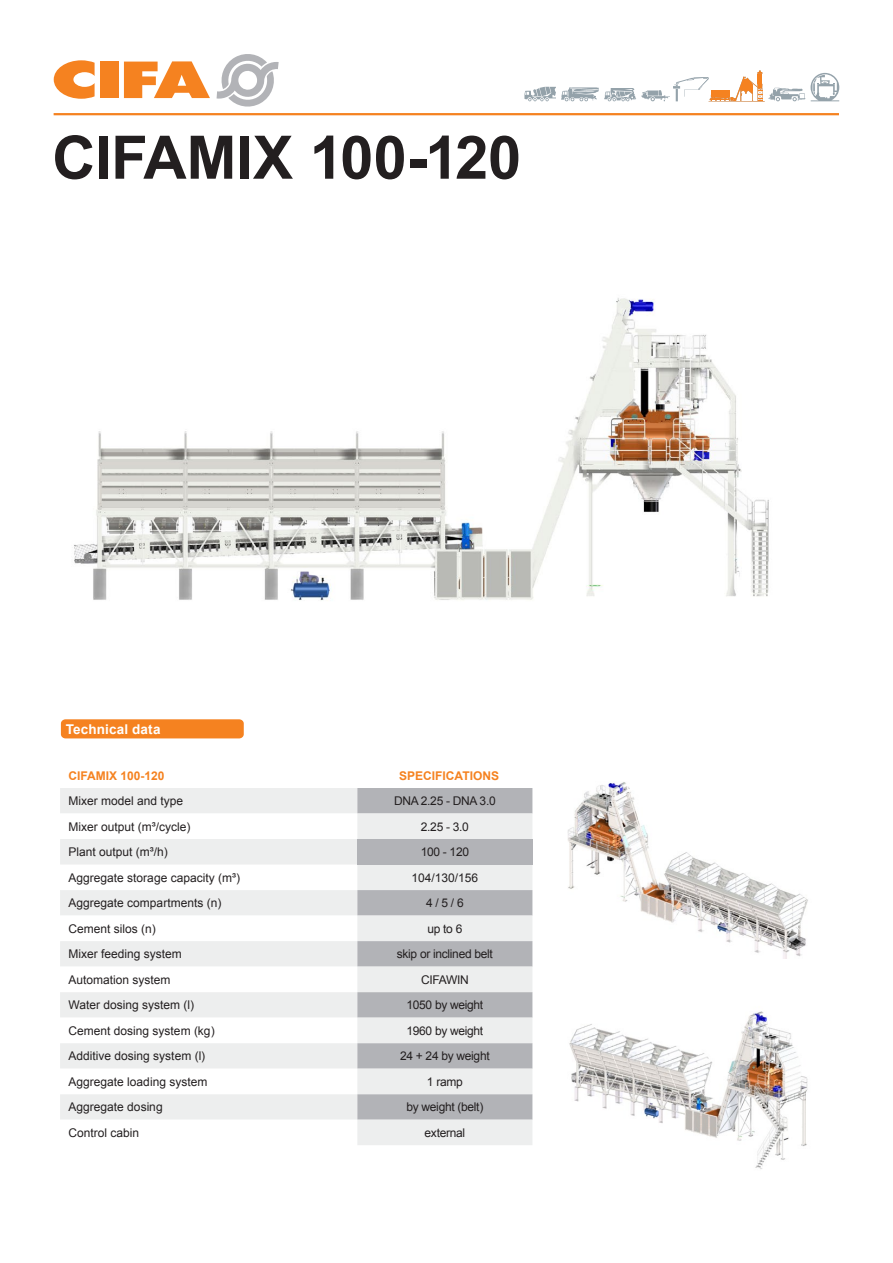
<style>
.page{position:relative;width:893px;height:1263px;background:#fff}
.page>*{position:absolute;margin:0;border:0;box-sizing:border-box;transform-origin:0 0}
.t1{font:700 60px "Arial";letter-spacing:-.005em;color:#231f20}
.t2{font:700 13.5px "Arial";letter-spacing:.015em;color:#fff}
.testi_descrittivi{font:12px "Arial";color:#231f20}
.testi_descrittivi-2{font:12px "Arial";letter-spacing:-.025em;color:#231f20}
.testi_descrittivi-3{font:700 12px "Arial";color:#f58220}
</style>
<div class="page">
<svg style="left:54px;top:60px;width:41px;height:39px"></svg>
<div style="left:100px;top:62px;width:18px;height:36px;background:#f58220"></div>
<svg style="left:124px;top:61px;width:86px;height:37px"></svg>
<svg style="left:217px;top:54px;width:62px;height:53px"></svg>
<hr style="left:54px;top:113px;width:785px;height:2px;background:#f58220">
<div style="left:61px;top:719px;width:183px;height:19px;background:#f58220;border-radius:4px"></div>
<div style="left:60px;top:788px;width:297px;height:25px;background:#edeeee"></div>
<div style="left:357px;top:788px;width:175px;height:25px;background:#b2b3b7"></div>
<svg style="left:60px;top:813px;width:472px;height:332px;fill:#edeeee"></svg>
<div style="left:357px;top:839px;width:175px;height:25px;background:#b2b3b7"></div>
<svg style="left:524px;top:87px;width:112px;height:14px"></svg>
<svg style="left:811px;top:73px;width:28px;height:28px"></svg>
<svg style="left:642px;top:70px;width:163px;height:31px"></svg>
<img style="left:74px;top:298px;width:695px;height:303px">
<img style="left:567px;top:782px;width:241px;height:177px">
<img style="left:569px;top:1011px;width:239px;height:158px">
<p class="t1" style="left:52px;top:118px;width:471px">CIFAMIX 100-120</p>
<p class="t2" style="left:66px;top:720px;width:96px">Technical data</p>
<p class="testi_descrittivi-3" style="left:69px;top:767px;width:98px">CIFAMIX 100-120</p>
<p class="testi_descrittivi-3" style="left:399px;top:767px;width:101px">SPECIFICATIONS</p>
<p class="testi_descrittivi" style="left:69px;top:793px;width:116px">Mixer model and type</p>
<p class="testi_descrittivi" style="left:394px;top:793px;width:103px">DNA 2.25 - DNA 3.0</p>
<p class="testi_descrittivi" style="left:69px;top:818px;width:124px">Mixer output (m³/cycle)</p>
<p class="testi_descrittivi" style="left:421px;top:818px;width:49px">2.25 - 3.0</p>
<p class="testi_descrittivi" style="left:69px;top:844px;width:101px">Plant output (m³/h)</p>
<p class="testi_descrittivi" style="left:421px;top:844px;width:50px">100 - 120</p>
<p class="testi_descrittivi" style="left:69px;top:869px;width:173px">Aggregate storage capacity (m³)</p>
<p class="testi_descrittivi" style="left:411px;top:869px;width:68px">104/130/156</p>
<p class="testi_descrittivi" style="left:69px;top:895px;width:154px">Aggregate compartments (n)</p>
<p class="testi_descrittivi" style="left:426px;top:895px;width:39px">4 / 5 / 6</p>
<p class="testi_descrittivi" style="left:69px;top:921px;width:89px">Cement silos (n)</p>
<p class="testi_descrittivi" style="left:427px;top:921px;width:36px">up to 6</p>
<p class="testi_descrittivi" style="left:69px;top:946px;width:115px">Mixer feeding system</p>
<p class="testi_descrittivi-2" style="left:397px;top:946px;width:98px">skip or inclined belt</p>
<p class="testi_descrittivi" style="left:69px;top:972px;width:104px">Automation system</p>
<p class="testi_descrittivi-2" style="left:421px;top:972px;width:49px">CIFAWIN</p>
<p class="testi_descrittivi" style="left:69px;top:997px;width:127px">Water dosing system (l)</p>
<p class="testi_descrittivi-2" style="left:406px;top:997px;width:78px">1050 by weight</p>
<p class="testi_descrittivi" style="left:69px;top:1023px;width:148px">Cement dosing system (kg)</p>
<p class="testi_descrittivi-2" style="left:406px;top:1023px;width:78px">1960 by weight</p>
<p class="testi_descrittivi" style="left:69px;top:1048px;width:138px">Additive dosing system (l)</p>
<p class="testi_descrittivi-2" style="left:400px;top:1048px;width:91px">24 + 24 by weight</p>
<p class="testi_descrittivi" style="left:69px;top:1074px;width:140px">Aggregate loading system</p>
<p class="testi_descrittivi" style="left:427px;top:1074px;width:37px">1 ramp</p>
<p class="testi_descrittivi" style="left:69px;top:1099px;width:96px">Aggregate dosing</p>
<p class="testi_descrittivi-2" style="left:406px;top:1099px;width:78px">by weight (belt)</p>
<p class="testi_descrittivi" style="left:69px;top:1125px;width:72px">Control cabin</p>
<p class="testi_descrittivi-2" style="left:425px;top:1125px;width:42px">external</p>
</div>
